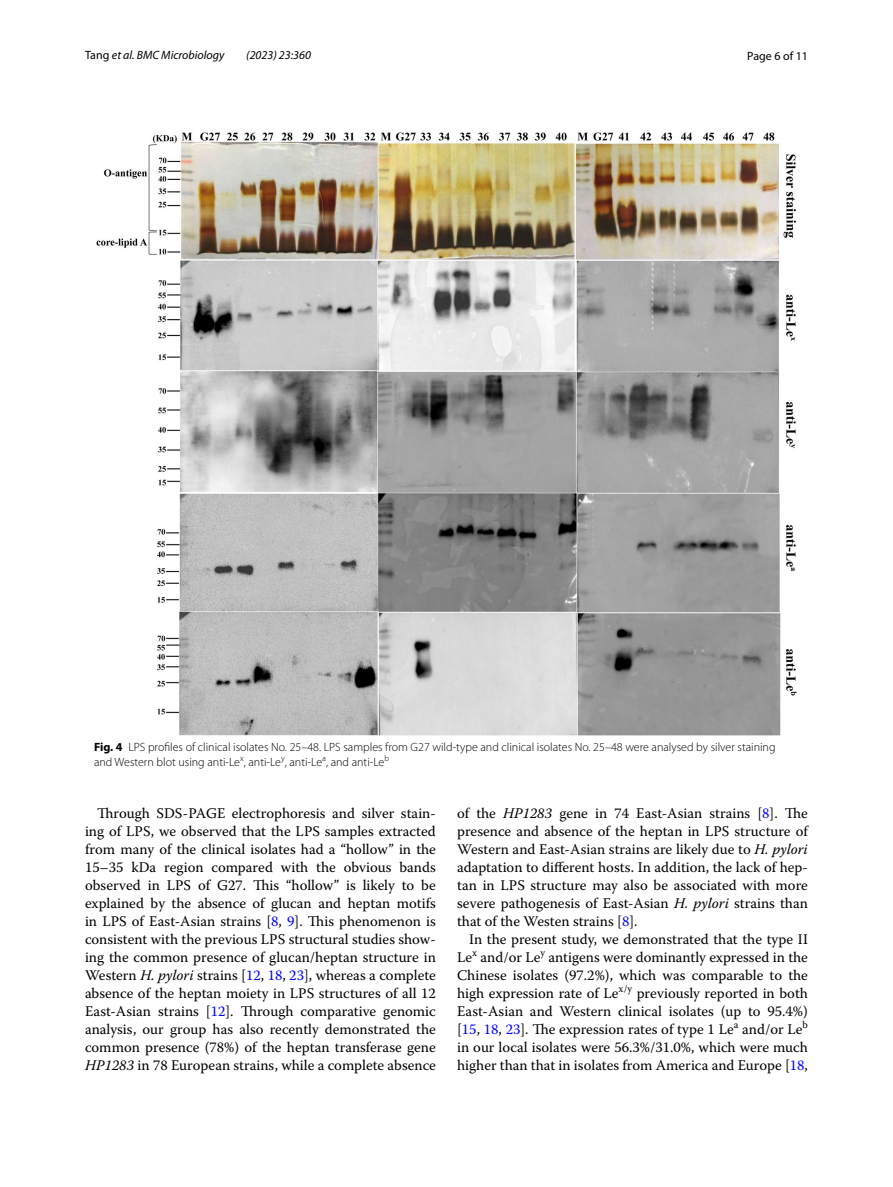
<style>
.page{position:relative;width:893px;height:1187px;background:#fff}
.page>*{position:absolute;margin:0;border:0;box-sizing:border-box;transform-origin:0 0}
.t1{font:14.7px/18px "Warnock Pro";color:#000;text-align:justify}
.t2{font:300 12px/15px "Myriad Pro";color:#000}
.t3{font:italic 12px "Myriad Pro";color:#000}
.t4{font:12px "Myriad Pro";color:#000}
.s1{font-style:normal}
.s2{font-weight:700}
.s3{color:#00f}
.s4{font-style:italic}
</style>
<div class="page">
<img style="left:96px;top:133px;width:701px;height:602px">
<p class="t3" style="left:85px;top:48px;width:141px"><span class="s1">Tang</span> et al. BMC Microbiology</p>
<p class="t3" style="left:246px;top:48px;width:66px">(2023) 23:360</p>
<p class="t4" style="left:747px;top:48px;width:62px">Page 6 of 11</p>
<p class="t2" style="left:94px;top:739px;width:683px"><span class="s2">Fig. 4</span> LPS profiles of clinical isolates No. 25–48. LPS samples from G27 wild-type and clinical isolates No. 25–48 were analysed by silver staining and Western blot using anti-Le<sup>x</sup>, anti-Le<sup>y</sup>, anti-Le<sup>a</sup>, and anti-Le<sup>b</sup></p>
<p class="t1" style="left:85px;top:803px;width:352px;text-indent:12px">Through SDS-PAGE electrophoresis and silver stain&shy;ing of LPS, we observed that the LPS samples extracted from many of the clinical isolates had a “hollow” in the 15–35 kDa region compared with the obvious bands observed in LPS of G27. This “hollow” is likely to be explained by the absence of glucan and heptan motifs in LPS of East-Asian strains [<span class="s3">8</span>, <span class="s3">9</span>]. This phenomenon is consistent with the previous LPS structural studies show&shy;ing the common presence of glucan/heptan structure in Western <span class="s4">H. pylori</span> strains [<span class="s3">12</span>, <span class="s3">18</span>, <span class="s3">23</span>], whereas a complete absence of the heptan moiety in LPS structures of all 12<br>East-Asian strains [<span class="s3">12</span>]. Through comparative genomic analysis, our group has also recently demonstrated the common presence (78%) of the heptan transferase gene <span class="s4">HP1283</span> in 78 European strains, while a complete absence</p>
<p class="t1" style="left:457px;top:803px;width:352px">of the <span class="s4">HP1283</span> gene in 74 East-Asian strains [<span class="s3">8</span>]. The presence and absence of the heptan in LPS structure of Western and East-Asian strains are likely due to <span class="s4">H. pylori </span>adaptation to different hosts. In addition, the lack of hep&shy;tan in LPS structure may also be associated with more severe pathogenesis of East-Asian <span class="s4">H. pylori</span> strains than that of the Westen strains [<span class="s3">8</span>].</p>
<p class="t1" style="left:457px;top:929px;width:352px;text-indent:12px">In the present study, we demonstrated that the type II Le<sup>x</sup> and/or Le<sup>y</sup> antigens were dominantly expressed in the Chinese isolates (97.2%), which was comparable to the high expression rate of Le<sup>x/y</sup> previously reported in both East-Asian and Western clinical isolates (up to 95.4%) [<span class="s3">15</span>, <span class="s3">18</span>, <span class="s3">23</span>]. The expression rates of type 1 Le<sup>a</sup> and/or Le<sup>b </sup>in our local isolates were 56.3%/31.0%, which were much higher than that in isolates from America and Europe [<span class="s3">18</span>,</p>
</div>
